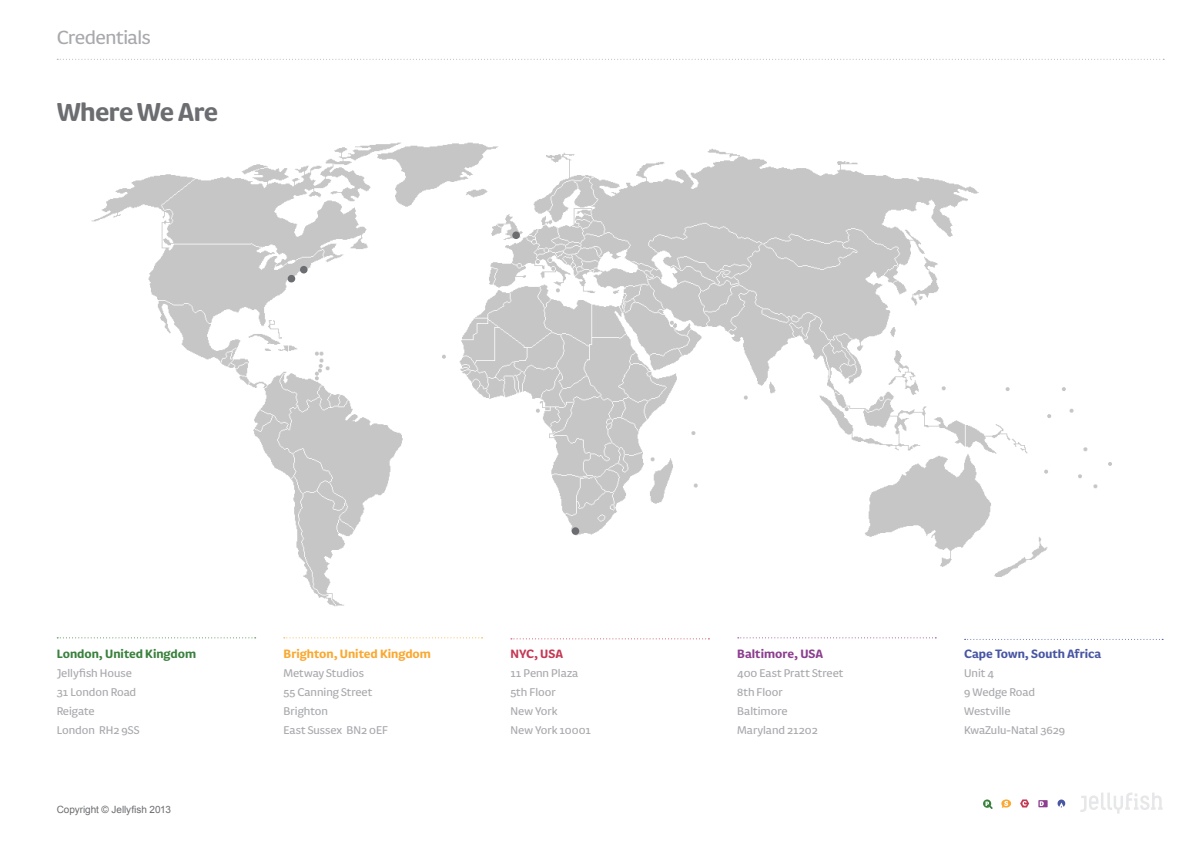
<style>
.page{position:relative;width:1191px;height:842px;background:#fff}
.page>*{position:absolute;margin:0;border:0;box-sizing:border-box;transform-origin:0 0}
.t1{font:700 30px "FS Pimlico";letter-spacing:-.025em;color:#6c6d70}
.t2{font:22px "FS Pimlico";letter-spacing:-.02em;color:#a8a9ad}
.t3{font:700 14px "FS Pimlico";color:#faa831}
.t4{font:700 14px "FS Pimlico";color:#3a813d}
.t5{font:700 14px "FS Pimlico";color:#4856a3}
.t6{font:700 14px "FS Pimlico";color:#8c3e8f}
.t7{font:700 14px "FS Pimlico";color:#c43954}
.t8{font:13px/19px "FS Pimlico";color:#a8a9ad}
.t9{font:10px "Arial";letter-spacing:-.005em;color:#6c6d70}
</style>
<div class="page">
<svg style="left:1080px;top:792px;width:82px;height:22px"></svg>
<svg style="left:1057px;top:799px;width:8px;height:8px"></svg>
<svg style="left:1020px;top:799px;width:9px;height:8px"></svg>
<svg style="left:1001px;top:799px;width:10px;height:9px"></svg>
<svg style="left:983px;top:799px;width:9px;height:10px"></svg>
<svg style="left:1038px;top:800px;width:9px;height:7px"></svg>
<svg style="left:57px;top:59px;width:1107px;height:1px"></svg>
<img style="left:92px;top:142px;width:1020px;height:465px">
<div style="left:300px;top:266px;width:7px;height:7px;background:#6c6d70;border-radius:50%"></div>
<div style="left:512px;top:231px;width:8px;height:8px;background:#6c6d70;border-radius:50%"></div>
<div style="left:288px;top:275px;width:7px;height:7px;background:#6c6d70;border-radius:50%"></div>
<div style="left:571px;top:527px;width:8px;height:8px;background:#6c6d70;border-radius:50%"></div>
<svg style="left:57px;top:637px;width:199px;height:1px"></svg>
<svg style="left:284px;top:637px;width:198px;height:1px"></svg>
<svg style="left:511px;top:638px;width:198px;height:1px"></svg>
<svg style="left:738px;top:637px;width:198px;height:1px"></svg>
<svg style="left:964px;top:639px;width:199px;height:1px"></svg>
<p class="t2" style="left:57px;top:22px;width:95px">Credentials</p>
<p class="t1" style="left:57px;top:89px;width:163px">Where We Are</p>
<p class="t4" style="left:57px;top:643px;width:141px">London, United Kingdom</p>
<p class="t8" style="left:57px;top:663px;width:77px">Jellyfish House</p>
<p class="t8" style="left:57px;top:682px;width:81px">31 London Road</p>
<p class="t8" style="left:57px;top:701px;width:40px">Reigate</p>
<p class="t8" style="left:57px;top:720px;width:84px">London RH2 9SS</p>
<p class="t9" style="left:57px;top:803px;width:116px">Copyright © Jellyfish 2013</p>
<p class="t3" style="left:283px;top:643px;width:149px">Brighton, United Kingdom</p>
<p class="t8" style="left:283px;top:663px;width:82px">Metway Studios</p>
<p class="t8" style="left:283px;top:682px;width:90px">55 Canning Street</p>
<p class="t8" style="left:283px;top:701px;width:46px">Brighton</p>
<p class="t8" style="left:283px;top:720px;width:106px">East Sussex BN2 0EF</p>
<p class="t7" style="left:510px;top:643px;width:54px">NYC, USA</p>
<p class="t8" style="left:510px;top:663px;width:69px">11 Penn Plaza<br>5th Floor</p>
<p class="t8" style="left:510px;top:701px;width:48px">New York</p>
<p class="t8" style="left:510px;top:720px;width:82px">New York 10001</p>
<p class="t6" style="left:737px;top:643px;width:87px">Baltimore, USA</p>
<p class="t8" style="left:737px;top:663px;width:108px">400 East Pratt Street</p>
<p class="t8" style="left:737px;top:682px;width:47px">8th Floor</p>
<p class="t8" style="left:737px;top:701px;width:52px">Baltimore</p>
<p class="t8" style="left:737px;top:720px;width:82px">Maryland 21202</p>
<p class="t5" style="left:964px;top:643px;width:139px">Cape Town, South Africa</p>
<p class="t8" style="left:964px;top:663px;width:32px">Unit 4</p>
<p class="t8" style="left:964px;top:682px;width:72px">9 Wedge Road</p>
<p class="t8" style="left:964px;top:701px;width:48px">Westville</p>
<p class="t8" style="left:964px;top:720px;width:102px">KwaZulu-Natal 3629</p>
</div>
